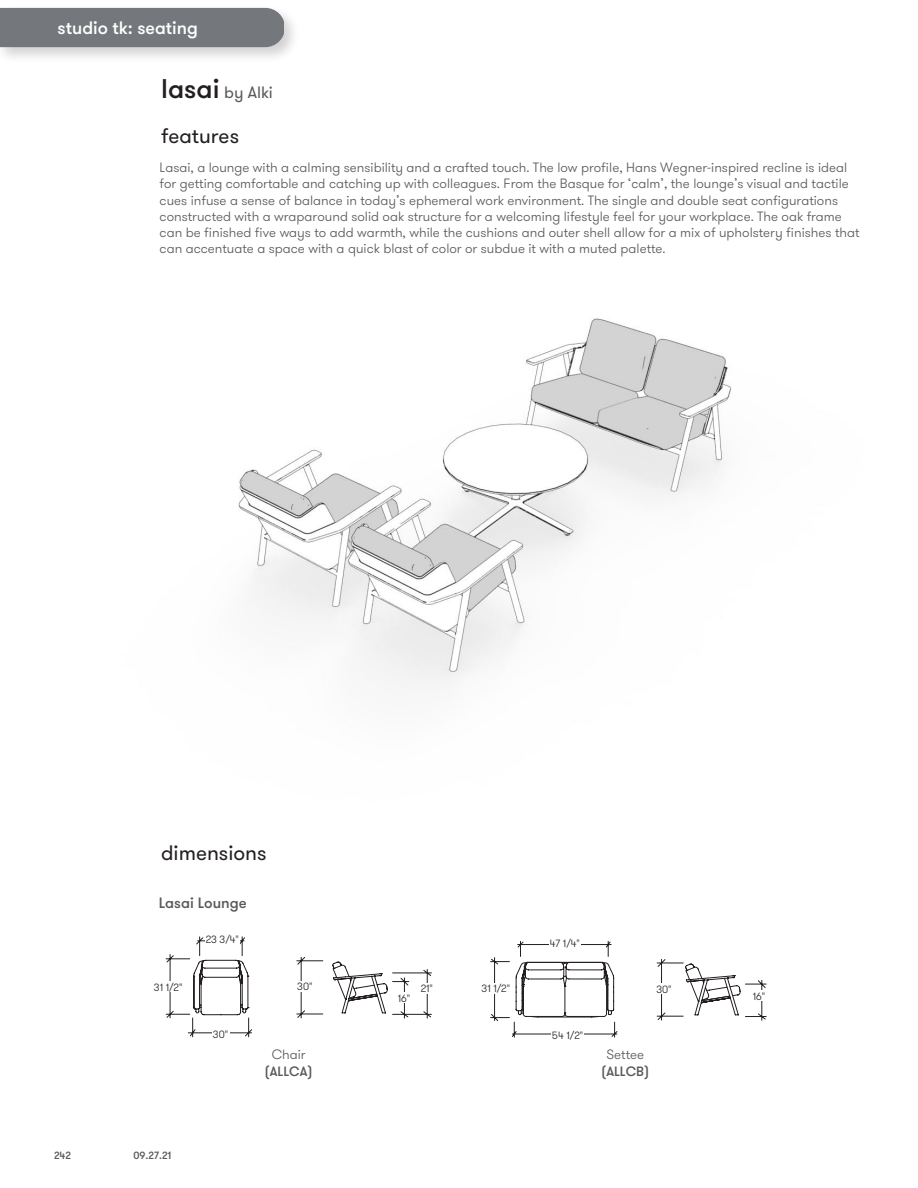
<style>
.page{position:relative;width:918px;height:1188px;background:#fff}
.page>*{position:absolute;margin:0;border:0;box-sizing:border-box;transform-origin:0 0}
.t1{font:21px "GT Walsheim Pro";color:#231f20}
.t2{font:500 18px "GT Walsheim Pro";color:#fff}
.t3{font:16.5px "GT Walsheim Pro";color:#58595b}
.t4{font:500 15px "GT Walsheim Pro";color:#58595b}
.t5{font:300 13.5px/16.2px "GT Walsheim Pro";color:#58595b}
.t6{font:500 13.5px "GT Walsheim Pro";color:#58595b}
.t7{font:300 10.5px "GT Walsheim Pro";color:#231f20}
.t8{font:500 10.5px "GT Walsheim Pro";color:#58595b}
.s1{font-weight:500;font-size:27px;color:#231f20}
</style>
<div class="page">
<div style="left:0;top:4px;width:300px;height:60px;background:#231f20;opacity:.2"></div>
<div style="left:0;top:8px;width:284px;height:39px;background:#74777b"></div>
<img style="left:238px;top:318px;width:494px;height:369px">
<svg style="left:490px;top:941px;width:276px;height:96px"></svg>
<svg style="left:165px;top:936px;width:267px;height:102px"></svg>
<hr style="left:427px;top:969px;width:1px;height:49px;background:#231f20">
<div style="left:292px;top:981px;width:26px;height:10px;background:#fff"></div>
<div style="left:393px;top:992px;width:22px;height:11px;background:#fff"></div>
<div style="left:153px;top:982px;width:30px;height:10px;background:#fff"></div>
<div style="left:651px;top:983px;width:26px;height:11px;background:#fff"></div>
<div style="left:205px;top:933px;width:34px;height:11px;background:#fff"></div>
<div style="left:212px;top:1029px;width:17px;height:10px;background:#fff"></div>
<div style="left:481px;top:983px;width:30px;height:10px;background:#fff"></div>
<div style="left:549px;top:937px;width:31px;height:13px;background:#fff"></div>
<div style="left:551px;top:1030px;width:33px;height:10px;background:#fff"></div>
<div style="left:752px;top:990px;width:14px;height:11px;background:#fff"></div>
<div style="left:416px;top:983px;width:22px;height:11px;background:#fff"></div>
<h2 class="t2" style="left:58px;top:17px;width:142px">studio tk: seating</h2>
<p class="t3" style="left:161px;top:82px;width:113px"><span class="s1">lasai</span> by Alki</p>
<h1 class="t1" style="left:161px;top:122px;width:80px">features</h1>
<p class="t5" style="left:160px;top:160px;width:701px">Lasai, a lounge with a calming sensibility and a crafted touch. The low profile, Hans Wegner-inspired recline is ideal for getting comfortable and catching up with colleagues. From the Basque for ‘calm’, the lounge’s visual and tactile cues infuse a sense of balance in today’s ephemeral work environment. The single and double seat configurations constructed with a wraparound solid oak structure for a welcoming lifestyle feel for your workplace. The oak frame can be finished five ways to add warmth, while the cushions and outer shell allow for a mix of upholstery finishes that can accentuate a space with a quick blast of color or subdue it with a muted palette.</p>
<h1 class="t1" style="left:161px;top:840px;width:107px">dimensions</h1>
<p class="t4" style="left:159px;top:894px;width:89px">Lasai Lounge</p>
<p class="t7" style="left:206px;top:933px;width:35px">23 3/4"</p>
<p class="t7" style="left:550px;top:937px;width:32px">47 1/4"</p>
<p class="t7" style="left:154px;top:981px;width:30px">31 1/2"</p>
<p class="t7" style="left:656px;top:982px;width:17px">30"</p>
<p class="t7" style="left:297px;top:980px;width:17px">30"</p>
<p class="t7" style="left:482px;top:982px;width:30px">31 1/2"</p>
<p class="t7" style="left:421px;top:982px;width:14px">21"</p>
<p class="t7" style="left:398px;top:992px;width:14px">16"</p>
<p class="t8" style="left:54px;top:1149px;width:18px">242</p>
<p class="t8" style="left:133px;top:1149px;width:39px">09.27.21</p>
<p class="t7" style="left:213px;top:1028px;width:17px">30"</p>
<p class="t5" style="left:272px;top:1047px;width:35px">Chair</p>
<p class="t6" style="left:265px;top:1062px;width:49px">(ALLCA)</p>
<p class="t7" style="left:552px;top:1029px;width:33px">54 1/2"</p>
<p class="t5" style="left:607px;top:1047px;width:39px">Settee</p>
<p class="t6" style="left:601px;top:1062px;width:50px">(ALLCB)</p>
<p class="t7" style="left:753px;top:990px;width:14px">16"</p>
</div>
